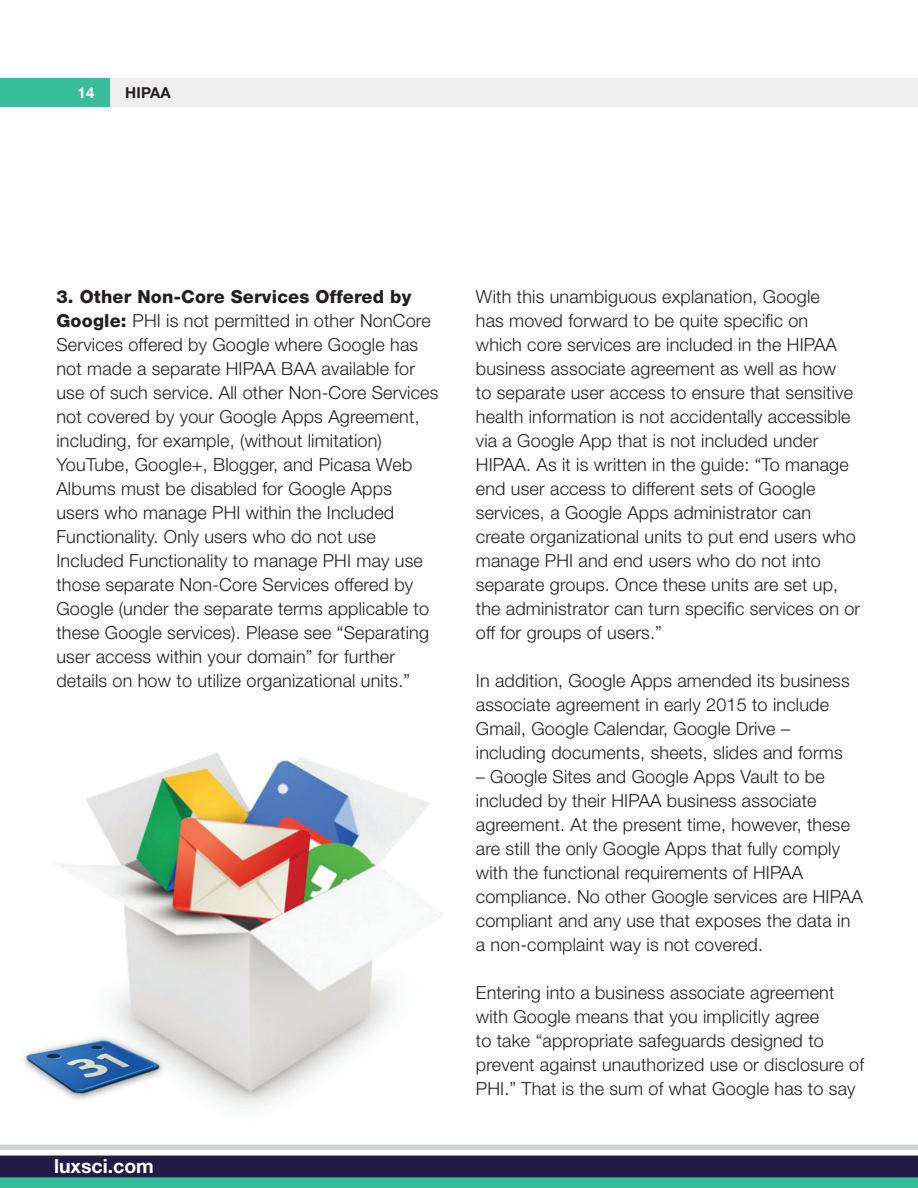
<style>
.page{position:relative;width:918px;height:1188px;background:#fff}
.page>*{position:absolute;margin:0;border:0;box-sizing:border-box;transform-origin:0 0}
.t1{font:700 19.5px "Helvetica Neue LT Std";color:#fff}
.t2{font:300 18px/24px "Helvetica Neue LT Std";letter-spacing:.01em;color:#231f20}
.t3{font:700 15px "Helvetica Neue LT Std";letter-spacing:.01em;color:#231f20}
.t4{font:700 15px "Helvetica Neue LT Std";color:#fff}
.s1{font-weight:800}
</style>
<div class="page">
<svg style="left:0;top:1144px;width:918px;height:44px"></svg>
<div style="left:0;top:79px;width:110px;height:28px;background:#38bd9a"></div>
<div style="left:110px;top:79px;width:808px;height:28px;background:#eeeeef"></div>
<div style="left:0;top:1156px;width:918px;height:21px;background:#211c45"></div>
<img style="left:22px;top:752px;width:420px;height:357px">
<p class="t4" style="left:78px;top:83px;width:18px">14</p>
<p class="t3" style="left:125px;top:83px;width:47px">HIPAA</p>
<p class="t2" style="left:56px;top:284px;width:383px"><span class="s1">3. Other Non-Core Services Offered by Google:</span> PHI is not permitted in other NonCore Services offered by Google where Google has not made a separate HIPAA BAA available for use of such service. All other Non-Core Services not covered by your Google Apps Agreement, including, for example, (without limitation)<br>YouTube, Google+, Blogger, and Picasa Web Albums must be disabled for Google Apps users who manage PHI within the Included Functionality. Only users who do not use Included Functionality to manage PHI may use those separate Non-Core Services offered by Google (under the separate terms applicable to these Google services). Please see “Separating user access within your domain” for further details on how to utilize organizational units.”</p>
<p class="t1" style="left:54px;top:1154px;width:101px">luxsci.com</p>
<p class="t2" style="left:476px;top:285px;width:386px">With this unambiguous explanation, Google<br>has moved forward to be quite specific on<br>which core services are included in the HIPAA business associate agreement as well as how<br>to separate user access to ensure that sensitive health information is not accidentally accessible via a Google App that is not included under HIPAA. As it is written in the guide: “To manage end user access to different sets of Google services, a Google Apps administrator can create organizational units to put end users who manage PHI and end users who do not into separate groups. Once these units are set up, the administrator can turn specific services on or off for groups of users.”</p>
<p class="t2" style="left:476px;top:669px;width:375px">In addition, Google Apps amended its business associate agreement in early 2015 to include Gmail, Google Calendar, Google Drive – including documents, sheets, slides and forms</p>
<p class="t2" style="left:476px;top:764px;width:388px">– Google Sites and Google Apps Vault to be included by their HIPAA business associate agreement. At the present time, however, these are still the only Google Apps that fully comply with the functional requirements of HIPAA compliance. No other Google services are HIPAA compliant and any use that exposes the data in a non-complaint way is not covered.</p>
<p class="t2" style="left:476px;top:980px;width:390px">Entering into a business associate agreement with Google means that you implicitly agree<br>to take “appropriate safeguards designed to prevent against unauthorized use or disclosure of PHI.” That is the sum of what Google has to say</p>
</div>
